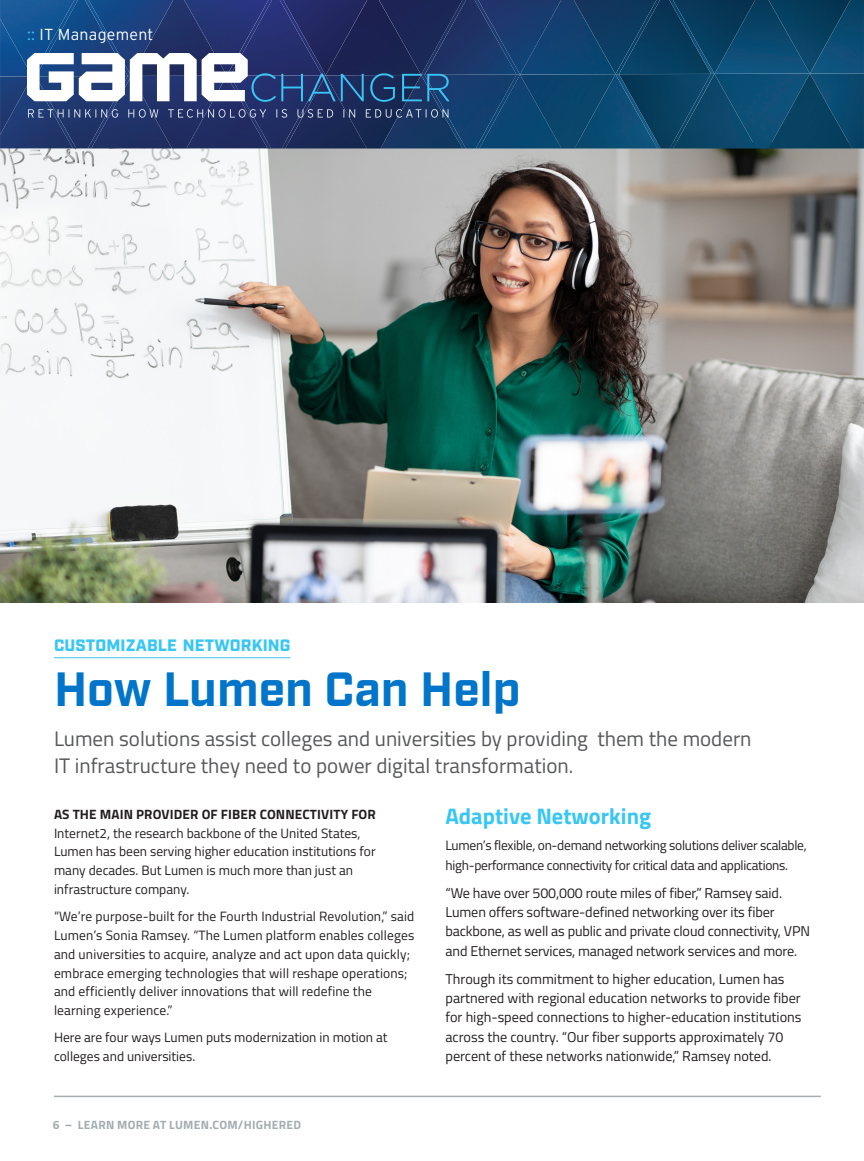
<style>
.page{position:relative;width:864px;height:1161px;background:#fff}
.page>*{position:absolute;margin:0;border:0;box-sizing:border-box;transform-origin:0 0}
.t1{font:700 48px "Industry";color:#0075c9}
.Subhead{font:700 22.5px "Titillium Web";color:#38c6f4}
.Deck{font:21px/27px "Titillium Web";color:#57585a}
.Kicker{font:900 16.5px "Industry";letter-spacing:.01em;color:#38c6f4}
.t2{font:300 15.9px "Interstate";letter-spacing:.015em;color:#fff}
.Text_-_Body{font:14.25px/19.4px "Titillium Web";letter-spacing:-.005em;color:#231f20}
.Text_-_Body-2{font:13.5px/18.8px "Titillium Web";color:#231f20}
.Text_-_Body-3{font:13.5px/19.4px "Titillium Web";letter-spacing:-.02em;color:#231f20}
.t3{font:700 12px "Titillium Web";letter-spacing:.025em;color:#a4acb0}
.s1{color:#38c6f4}
.s2{font-weight:700}
</style>
<div class="page">
<img style="left:0;top:148px;width:864px;height:454px">
<hr style="left:54px;top:657px;width:237px;height:1px;background:#38c6f4">
<img style="left:850px;top:0;width:14px;height:73px">
<img style="left:74px;top:0;width:15px;height:53px">
<img style="left:0;top:0;width:74px;height:148px">
<img style="left:268px;top:0;width:17px;height:148px">
<img style="left:227px;top:0;width:41px;height:53px">
<img style="left:131px;top:0;width:55px;height:149px">
<img style="left:184px;top:0;width:43px;height:53px">
<img style="left:89px;top:0;width:42px;height:53px">
<img style="left:131px;top:0;width:42px;height:148px">
<img style="left:462px;top:0;width:16px;height:75px">
<img style="left:421px;top:0;width:41px;height:75px">
<img style="left:367px;top:0;width:12px;height:53px">
<div style="left:379px;top:0;width:42px;height:53px;background:#1b2455"></div>
<img style="left:283px;top:0;width:43px;height:53px">
<img style="left:326px;top:0;width:41px;height:53px">
<img style="left:657px;top:0;width:16px;height:74px">
<img style="left:616px;top:0;width:41px;height:74px">
<img style="left:562px;top:0;width:12px;height:74px">
<img style="left:574px;top:0;width:42px;height:74px">
<img style="left:478px;top:0;width:42px;height:148px">
<img style="left:520px;top:0;width:42px;height:74px">
<img style="left:810px;top:0;width:40px;height:73px">
<img style="left:756px;top:0;width:12px;height:73px">
<img style="left:768px;top:0;width:42px;height:73px">
<img style="left:673px;top:0;width:41px;height:148px">
<img style="left:714px;top:0;width:42px;height:73px">
<img style="left:32px;top:102px;width:96px;height:47px">
<img style="left:91px;top:102px;width:81px;height:46px">
<img style="left:227px;top:102px;width:41px;height:46px">
<img style="left:186px;top:102px;width:41px;height:47px">
<img style="left:285px;top:102px;width:41px;height:46px">
<img style="left:326px;top:75px;width:191px;height:74px">
<img style="left:520px;top:74px;width:191px;height:75px">
<img style="left:714px;top:73px;width:150px;height:76px">
<img style="left:769px;top:74px;width:83px;height:74px">
<svg style="left:27px;top:53px;width:423px;height:49px"></svg>
<svg style="left:28px;top:109px;width:420px;height:9px;background:#42517d"></svg>
<hr style="left:54px;top:1096px;width:767px;height:1px;background:#a4acb0">
<p class="t2" style="left:27px;top:25px;width:128px"><span class="s1">::</span> IT Management</p>
<p class="Kicker" style="left:54px;top:635px;width:238px">CUSTOMIZABLE NETWORKING</p>
<p class="t1" style="left:54px;top:660px;width:468px">How Lumen Can Help</p>
<p class="Deck" style="left:54px;top:724px;width:699px">Lumen solutions assist colleges and universities by providing them the modern<br>IT infrastructure they need to power digital transformation.</p>
<p class="Text_-_Body-2" style="left:54px;top:804px;width:323px"><span class="s2">AS THE MAIN PROVIDER OF FIBER CONNECTIVITY FOR </span>Internet2, the research backbone of the United States, Lumen has been serving higher education institutions for many decades. But Lumen is much more than just an infrastructure company.</p>
<p class="Text_-_Body-2" style="left:54px;top:907px;width:362px">“We’re purpose-built for the Fourth Industrial Revolution,” said Lumen’s Sonia Ramsey. “The Lumen platform enables colleges and universities to acquire, analyze and act upon data quickly; embrace emerging technologies that will reshape operations; and efficiently deliver innovations that will redefine the learning experience.”</p>
<p class="Text_-_Body-2" style="left:54px;top:1028px;width:335px">Here are four ways Lumen puts modernization in motion at colleges and universities.</p>
<p class="Subhead" style="left:446px;top:799px;width:207px">Adaptive Networking</p>
<p class="Text_-_Body-3" style="left:446px;top:835px;width:363px">Lumen’s flexible, on-demand networking solutions deliver scalable, high-performance connectivity for critical data and applications.</p>
<p class="Text_-_Body" style="left:446px;top:882px;width:366px">“We have over 500,000 route miles of fiber,” Ramsey said.<br>Lumen offers software-defined networking over its fiber backbone, as well as public and private cloud connectivity, VPN and Ethernet services, managed network services and more.</p>
<p class="Text_-_Body" style="left:446px;top:968px;width:358px">Through its commitment to higher education, Lumen has partnered with regional education networks to provide fiber for high-speed connections to higher-education institutions across the country. “Our fiber supports approximately 70 percent of these networks nationwide,” Ramsey noted.</p>
<p class="t3" style="left:53px;top:1116px;width:250px">6 – LEARN MORE AT LUMEN.COM/HIGHERED</p>
</div>
